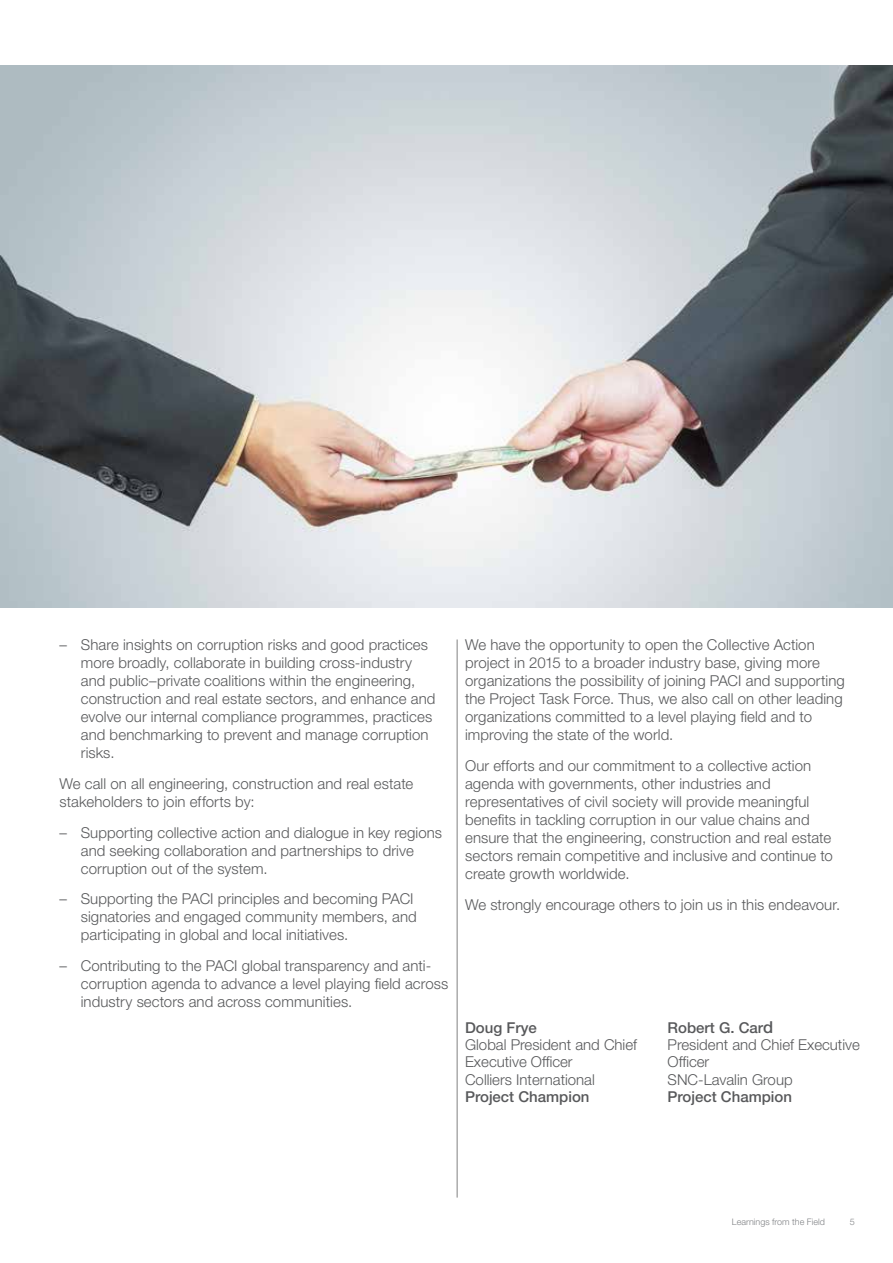
<style>
.page{position:relative;width:893px;height:1263px;background:#fff}
.page>*{position:absolute;margin:0;border:0;box-sizing:border-box;transform-origin:0 0}
.t1{font:300 15px/18px "Helvetica Neue LT Pro";letter-spacing:.005em;color:#58595b}
.t2{font:500 15px "Helvetica Neue LT Pro";color:#58595b}
.t3{font:300 9px "Helvetica Neue LT Pro";color:#808285}
.s1{font-weight:500}
.s2{font-weight:500;font-size:16.5px}
</style>
<div class="page">
<hr style="left:457px;top:639px;width:1px;height:558px;background:#000">
<img style="left:0;top:65px;width:893px;height:543px">
<p class="t1" style="left:81px;top:635px;width:356px;text-indent:-21px">– Share insights on corruption risks and good practices more broadly, collaborate in building cross-industry and public–private coalitions within the engineering, construction and real estate sectors, and enhance and evolve our internal compliance programmes, practices and benchmarking to prevent and manage corruption risks.</p>
<p class="t1" style="left:60px;top:774px;width:355px">We call on all engineering, construction and real estate stakeholders to join efforts by:</p>
<p class="t1" style="left:81px;top:823px;width:363px;text-indent:-21px">– Supporting collective action and dialogue in key regions and seeking collaboration and partnerships to drive corruption out of the system.</p>
<p class="t1" style="left:81px;top:890px;width:338px;text-indent:-21px">– Supporting the PACI principles and becoming PACI signatories and engaged community members, and participating in global and local initiatives.</p>
<p class="t1" style="left:81px;top:956px;width:369px;text-indent:-21px">– Contributing to the PACI global transparency and anti&shy;corruption agenda to advance a level playing field across industry sectors and across communities.</p>
<p class="t1" style="left:465px;top:635px;width:381px">We have the opportunity to open the Collective Action project in 2015 to a broader industry base, giving more organizations the possibility of joining PACI and supporting the Project Task Force. Thus, we also call on other leading organizations committed to a level playing field and to improving the state of the world.</p>
<p class="t1" style="left:465px;top:756px;width:369px">Our efforts and our commitment to a collective action agenda with governments, other industries and representatives of civil society will provide meaningful benefits in tackling corruption in our value chains and ensure that the engineering, construction and real estate sectors remain competitive and inclusive and continue to create growth worldwide.</p>
<p class="t1" style="left:465px;top:895px;width:377px">We strongly encourage others to join us in this endeavour.</p>
<p class="t2" style="left:465px;top:1018px;width:73px">Doug Frye</p>
<p class="t1" style="left:465px;top:1036px;width:173px;line-height:17.2px">Global President and Chief<br>Executive Officer<br>Colliers International</p>
<p class="t2" style="left:465px;top:1087px;width:126px">Project Champion</p>
<p class="t1" style="left:668px;top:1019px;width:194px;line-height:17.2px"><span class="s1">Robert G. Car</span><span class="s2">d<br></span>President and Chief Executive<br>Officer<br>SNC-Lavalin Group</p>
<p class="t2" style="left:668px;top:1087px;width:126px">Project Champion</p>
<p class="t3" style="left:732px;top:1216px;width:95px">Learnings from the Field</p>
<p class="t3" style="left:850px;top:1216px;width:7px">5</p>
</div>
